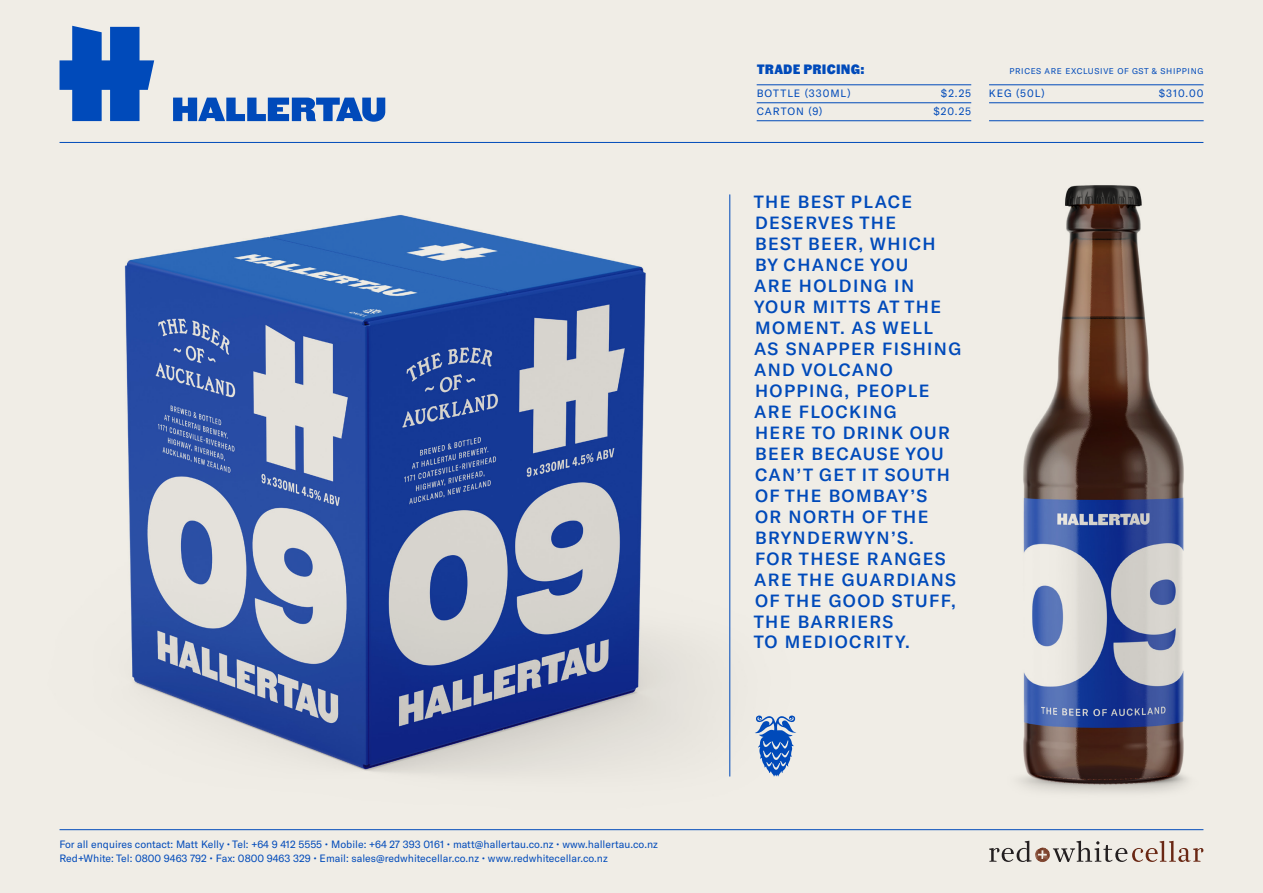
<style>
.page{position:relative;width:1263px;height:893px;background:#f0ede6}
.page>*{position:absolute;margin:0;border:0;box-sizing:border-box;transform-origin:0 0}
.t1{font:500 17.4px/21px "GT America";letter-spacing:.08em;color:#004aba}
.t2{font:900 13.5px "Fann Grotesque Pro";letter-spacing:.015em;color:#004aba}
.t3{font:10.5px "GT America";color:#004aba}
.t4{font:10.5px "GT America";letter-spacing:.095em;color:#004aba}
.t5{font:8.25px "GT America";letter-spacing:.08em;color:#004aba}
</style>
<div class="page">
<img style="left:124px;top:194px;width:607px;height:583px">
<hr style="left:60px;top:142px;width:1143px;height:1px;background:#004aba">
<hr style="left:757px;top:120px;width:214px;height:1px;background:#004aba">
<hr style="left:989px;top:120px;width:214px;height:1px;background:#004aba">
<hr style="left:757px;top:103px;width:214px;height:1px;background:#004aba">
<hr style="left:989px;top:103px;width:214px;height:1px;background:#004aba">
<hr style="left:757px;top:85px;width:214px;height:1px;background:#004aba">
<hr style="left:989px;top:85px;width:214px;height:1px;background:#004aba">
<svg style="left:60px;top:26px;width:94px;height:95px"></svg>
<img style="left:1020px;top:185px;width:168px;height:608px">
<hr style="left:60px;top:829px;width:1143px;height:1px;background:#004aba">
<img style="left:1035px;top:847px;width:7px;height:14px">
<svg style="left:989px;top:841px;width:42px;height:21px"></svg>
<svg style="left:1053px;top:841px;width:150px;height:21px"></svg>
<hr style="left:729px;top:194px;width:1px;height:582px;background:#004aba">
<svg style="left:755px;top:715px;width:41px;height:62px"></svg>
<svg style="left:173px;top:98px;width:212px;height:24px"></svg>
<p class="t3" style="left:60px;top:838px;width:600px">For all enquires contact: Matt Kelly • Tel: +64 9 412 5555 • Mobile: +64 27 393 0161 • matt@hallertau.co.nz • www.hallertau.co.nz</p>
<p class="t3" style="left:60px;top:852px;width:550px">Red+White: Tel: 0800 9463 792 • Fax: 0800 9463 329 • Email: sales@redwhitecellar.co.nz • www.redwhitecellar.co.nz</p>
<p class="t2" style="left:757px;top:61px;width:109px">TRADE PRICING:</p>
<p class="t4" style="left:757px;top:88px;width:95px">BOTTLE (330ML)</p>
<p class="t3" style="left:941px;top:88px;width:32px">$2.25</p>
<p class="t3" style="left:757px;top:106px;width:67px">CARTON (9)</p>
<p class="t3" style="left:933px;top:106px;width:39px">$20.25</p>
<p class="t5" style="left:1009px;top:66px;width:196px">PRICES ARE EXCLUSIVE OF GST &amp; SHIPPING</p>
<p class="t3" style="left:989px;top:88px;width:57px">KEG (50L)</p>
<p class="t3" style="left:1159px;top:88px;width:46px">$310.00</p>
<p class="t1" style="left:754px;top:192px;width:209px">THE BEST PLACE<br>DESERVES THE<br>BEST BEER, WHICH<br>BY CHANCE YOU<br>ARE HOLDING IN<br>YOUR MITTS AT THE<br>MOMENT. AS WELL<br>AS SNAPPER FISHING<br>AND VOLCANO<br>HOPPING, PEOPLE<br>ARE FLOCKING<br>HERE TO DRINK OUR<br>BEER BECAUSE YOU<br>CAN’T GET IT SOUTH<br>OF THE BOMBAY’S<br>OR NORTH OF THE<br>BRYNDERWYN’S.<br>FOR THESE RANGES<br>ARE THE GUARDIANS<br>OF THE GOOD STUFF,<br>THE BARRIERS<br>TO MEDIOCRITY.</p>
</div>
